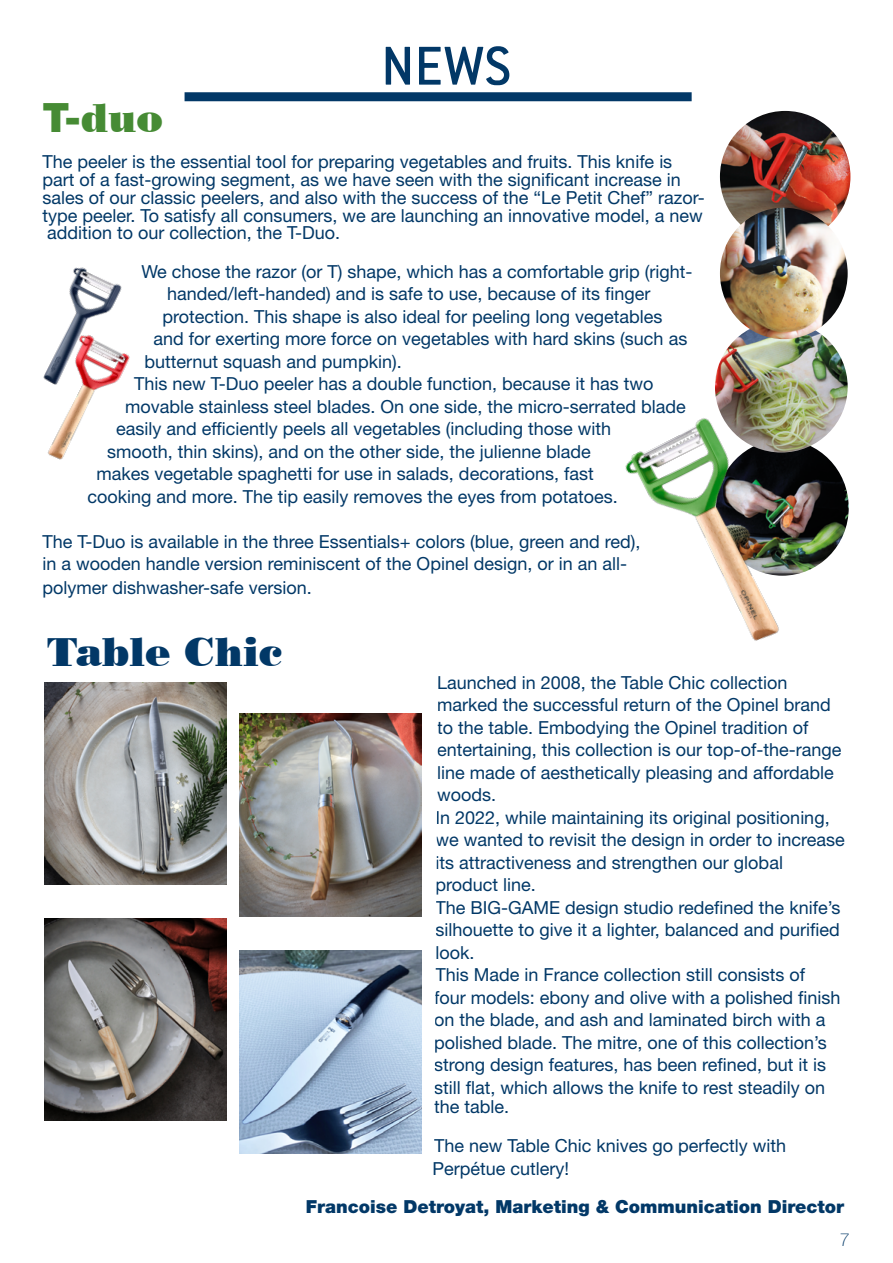
<style>
.page{position:relative;width:893px;height:1263px;background:#fff}
.page>*{position:absolute;margin:0;border:0;box-sizing:border-box;transform-origin:0 0}
.t1{font:500 60px "Conduit ITC Std";color:#023867}
.t2{font:40.5px "Poster Bodoni BT";color:#023867}
.t3{font:40.5px "Poster Bodoni BT";color:#468b34}
.t4{font:18px/22.5px "Helvetica Neue LT Std";color:#023867}
.t5{font:900 18px "Helvetica Neue LT Std";color:#023867}
.t6{font:100 18px "Helvetica Neue LT Std";color:#023867}
.s1{font-family:"Helvetica Neue LT Std";font-weight:900}
</style>
<div class="page">
<svg style="left:44px;top:682px;width:378px;height:472px"></svg>
<div style="left:185px;top:92px;width:507px;height:9px;background:#023867"></div>
<img style="left:819px;top:452px;width:30px;height:113px">
<img style="left:715px;top:339px;width:133px;height:113px">
<img style="left:720px;top:111px;width:130px;height:97px">
<img style="left:47px;top:402px;width:43px;height:58px">
<img style="left:43px;top:267px;width:87px;height:135px">
<img style="left:625px;top:408px;width:194px;height:233px">
<img style="left:720px;top:208px;width:128px;height:131px">
<img style="left:45px;top:682px;width:181px;height:203px">
<img style="left:240px;top:713px;width:181px;height:203px">
<img style="left:45px;top:918px;width:181px;height:203px">
<img style="left:240px;top:950px;width:181px;height:203px">
<h1 class="t1" style="left:381px;top:30px;width:132px">NEWS</h1>
<h2 class="t3" style="left:43px;top:93px;width:122px"><span class="s1">T-</span>duo</h2>
<p class="t4" style="left:43px;top:153px;width:664px;line-height:17.7px">The peeler is the essential tool for preparing vegetables and fruits. This knife is part of a fast-growing segment, as we have seen with the significant increase in sales of our classic peelers, and also with the success of the “Le Petit Chef” razor&shy;type peeler. To satisfy all consumers, we are launching an innovative model, a new addition to our collection, the T-Duo.</p>
<p class="t4" style="left:142px;top:260px;width:552px">We chose the razor (or T) shape, which has a comfortable grip (right-</p>
<p class="t4" style="left:167px;top:282px;width:485px">handed/left-handed) and is safe to use, because of its finger</p>
<p class="t4" style="left:163px;top:305px;width:502px">protection. This shape is also ideal for peeling long vegetables</p>
<p class="t4" style="left:154px;top:327px;width:535px">and for exerting more force on vegetables with hard skins (such as</p>
<p class="t4" style="left:145px;top:350px;width:259px">butternut squash and pumpkin).</p>
<p class="t4" style="left:134px;top:372px;width:521px">This new T-Duo peeler has a double function, because it has two</p>
<p class="t4" style="left:125px;top:395px;width:562px">movable stainless steel blades. On one side, the micro-serrated blade</p>
<p class="t4" style="left:116px;top:417px;width:497px">easily and efficiently peels all vegetables (including those with</p>
<p class="t4" style="left:107px;top:440px;width:485px">smooth, thin skins), and on the other side, the julienne blade</p>
<p class="t4" style="left:97px;top:462px;width:499px">makes vegetable spaghetti for use in salads, decorations, fast</p>
<p class="t4" style="left:88px;top:485px;width:532px">cooking and more. The tip easily removes the eyes from potatoes.</p>
<p class="t4" style="left:43px;top:529px;width:599px;line-height:23.2px">The T-Duo is available in the three Essentials+ colors (blue, green and red), in a wooden handle version reminiscent of the Opinel design, or in an all&shy;polymer dishwasher-safe version.</p>
<h2 class="t2" style="left:47px;top:627px;width:237px">Table Chic</h2>
<p class="t4" style="left:434px;top:671px;width:412px">Launched in 2008, the Table Chic collection marked the successful return of the Opinel brand to the table. Embodying the Opinel tradition of entertaining, this collection is our top-of-the-range line made of aesthetically pleasing and affordable woods.<br>In 2022, while maintaining its original positioning, we wanted to revisit the design in order to increase its attractiveness and strengthen our global product line.<br>The BIG-GAME design studio redefined the knife’s silhouette to give it a lighter, balanced and purified look.<br>This Made in France collection still consists of<br>four models: ebony and olive with a polished finish on the blade, and ash and laminated birch with a polished blade. The mitre, one of this collection’s strong design features, has been refined, but it is still flat, which allows the knife to rest steadily on</p>
<p class="t4" style="left:434px;top:1087px;width:354px;line-height:39px">the table.<br>The new Table Chic knives go perfectly with</p>
<p class="t4" style="left:433px;top:1157px;width:138px">Perpétue cutlery!</p>
<p class="t5" style="left:306px;top:1195px;width:540px">Francoise Detroyat, Marketing &amp; Communication Director</p>
<p class="t6" style="left:840px;top:1229px;width:12px">7</p>
</div>
